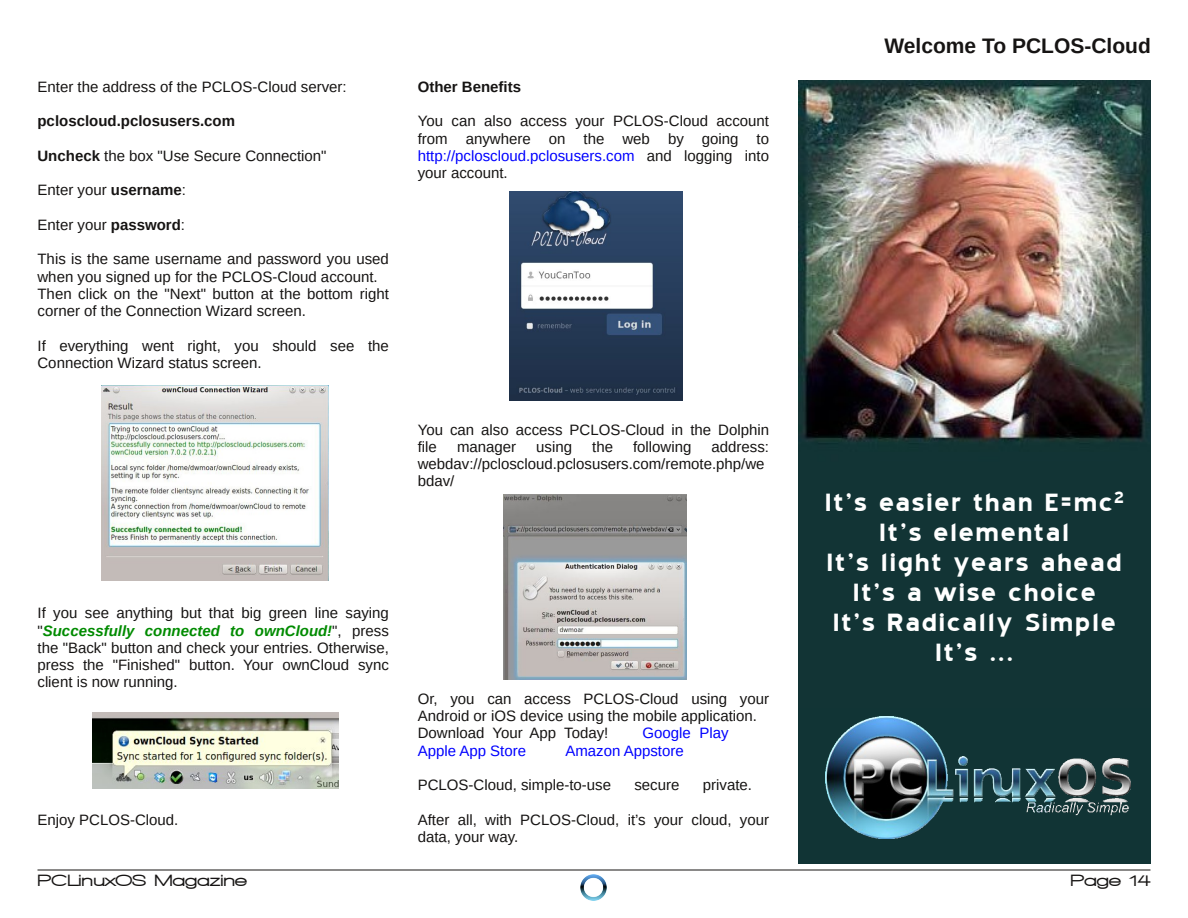
<style>
.page{position:relative;width:1188px;height:918px;background:#fff}
.page>*{position:absolute;margin:0;border:0;box-sizing:border-box;transform-origin:0 0}
.t1{font:700 30px/30px "Blue Highway";color:#fff;text-align:center}
.t2{font:700 21px "Liberation Sans";color:#161413}
.t3{font:900 16.5px "Walkway Expand";color:#161413}
.t4{font:15px/17.2px "Liberation Sans";color:#161413}
.t5{font:700 15px "Liberation Sans";color:#161413}
.t6{font:15px "Liberation Sans";color:#00f}
.s1{font-weight:700}
.s2{color:#00f}
.s3{font-weight:700;font-style:italic;color:#008b00}
</style>
<div class="page">
<hr style="left:38px;top:870px;width:1112px;height:1px;background:#161413">
<img style="left:580px;top:874px;width:27px;height:27px">
<img style="left:101px;top:385px;width:228px;height:196px">
<img style="left:92px;top:712px;width:246px;height:77px">
<img style="left:510px;top:192px;width:173px;height:209px">
<img style="left:503px;top:495px;width:183px;height:185px">
<div style="left:798px;top:81px;width:352px;height:783px;background:#113435"></div>
<img style="left:798px;top:81px;width:348px;height:362px">
<img style="left:826px;top:717px;width:305px;height:122px">
<p class="t4" style="left:38px;top:78px;width:311px">Enter the address of the PCLOS-Cloud server:</p>
<p class="t5" style="left:38px;top:113px;width:199px">pcloscloud.pclosusers.com</p>
<p class="t4" style="left:38px;top:147px;width:291px"><span class="s1">Uncheck</span> the box "Use Secure Connection"</p>
<p class="t4" style="left:38px;top:182px;width:150px">Enter your <span class="s1">username</span>:</p>
<p class="t4" style="left:38px;top:216px;width:149px">Enter your <span class="s1">password</span>:</p>
<p class="t4" style="left:38px;top:251px;width:353px">This is the same username and password you used when you signed up for the PCLOS-Cloud account.<br>Then click on the "Next" button at the bottom right corner of the Connection Wizard screen.</p>
<p class="t4" style="left:38px;top:337px;width:353px">If everything went right, you should see the<br>Connection Wizard status screen.</p>
<p class="t5" style="left:418px;top:78px;width:105px">Other Benefits</p>
<p class="t4" style="left:418px;top:113px;width:353px;text-align:justify">You can also access your PCLOS-Cloud account from anywhere on the web by going to <span class="s2">http://pcloscloud.pclosusers.com</span> and logging into your account.</p>
<p class="t4" style="left:418px;top:421px;width:353px">You can also access PCLOS-Cloud in the Dolphin file</p>
<p class="t4" style="left:418px;top:438px;width:353px;text-indent:294px">address: webdav://pcloscloud.pclosusers.com/remote.php/we bdav/</p>
<p class="t4" style="left:457px;top:438px;width:61px">manager</p>
<p class="t4" style="left:536px;top:438px;width:37px">using</p>
<p class="t4" style="left:592px;top:438px;width:22px">the</p>
<p class="t4" style="left:633px;top:438px;width:60px">following</p>
<p class="t4" style="left:38px;top:605px;width:353px;text-align:justify">If you see anything but that big green line saying "<span class="s3">Successfully connected to ownCloud!</span>", press the "Back" button and check your entries. Otherwise, press the "Finished" button. Your ownCloud sync client is now running.</p>
<p class="t4" style="left:38px;top:812px;width:142px">Enjoy PCLOS-Cloud.</p>
<p class="t4" style="left:418px;top:690px;width:353px">Or, you can access PCLOS-Cloud using your<br>Android or iOS device using the mobile application.<br>Download Your App Today!</p>
<p class="t6" style="left:642px;top:725px;width:88px">Google Play</p>
<p class="t6" style="left:418px;top:742px;width:110px">Apple App Store</p>
<p class="t6" style="left:565px;top:742px;width:120px">Amazon Appstore</p>
<p class="t4" style="left:418px;top:776px;width:195px">PCLOS-Cloud, simple-to-use</p>
<p class="t4" style="left:634px;top:776px;width:47px">secure</p>
<p class="t4" style="left:703px;top:776px;width:51px">private.</p>
<p class="t4" style="left:418px;top:811px;width:353px">After all, with PCLOS-Cloud, it’s your cloud, your data, your way.</p>
<h2 class="t2" style="left:884px;top:34px;width:268px">Welcome To PCLOS-Cloud</h2>
<h1 class="t1" style="left:824px;top:487px;width:302px">It's easier than E=mc<sup>2<br></sup>It's elemental<br>It's light years ahead<br>It's a wise choice<br>It's Radically Simple<br>It's ...</h1>
<p class="t3" style="left:38px;top:871px;width:211px">PCLinuxOS Magazine</p>
<p class="t3" style="left:1071px;top:871px;width:82px">Page 14</p>
</div>
